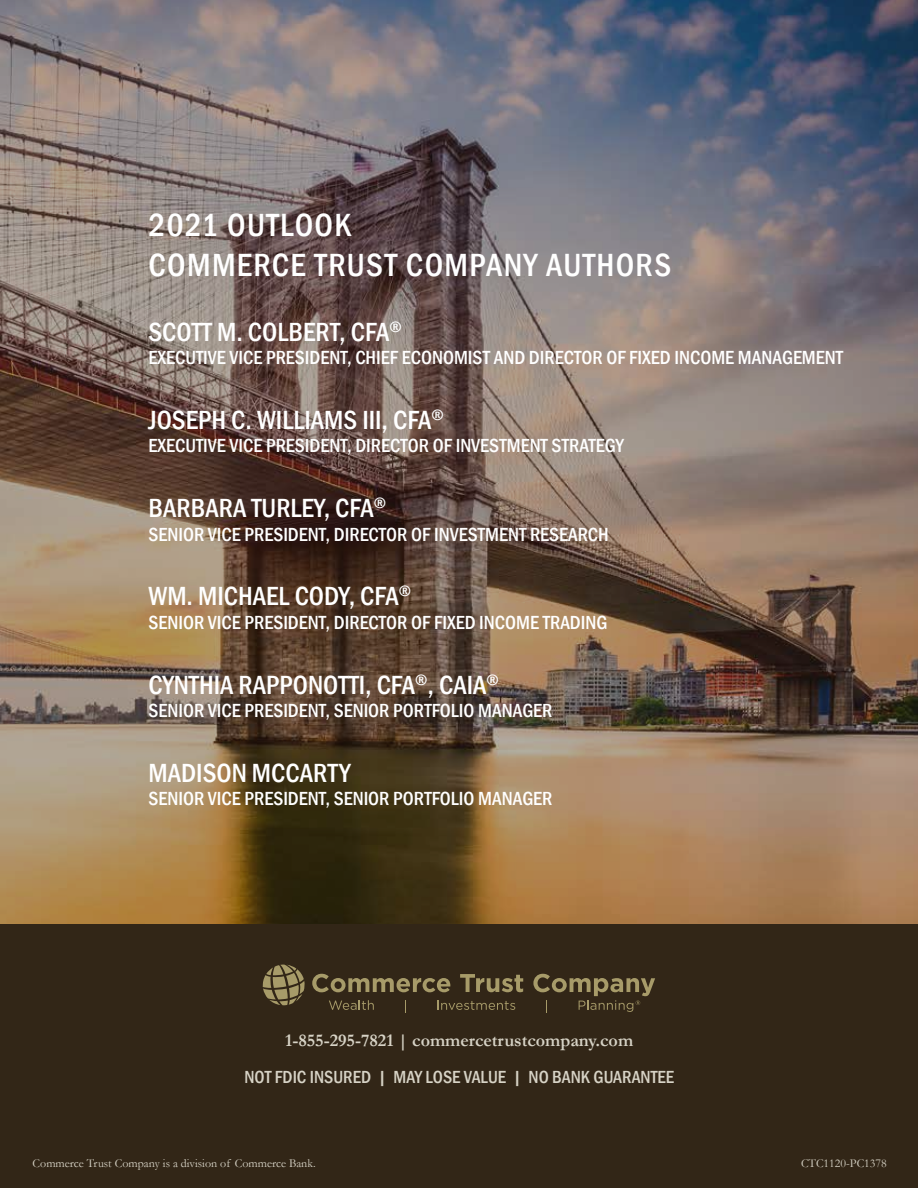
<style>
.page{position:relative;width:918px;height:1188px;background:#fff}
.page>*{position:absolute;margin:0;border:0;box-sizing:border-box;transform-origin:0 0}
.t1{font:500 condensed 33px/39.6px "Franklin Gothic";letter-spacing:.04em;color:#fff}
.t2{font:500 condensed 27px "Franklin Gothic";color:#fff}
.t3{font:500 condensed 19.5px "Franklin Gothic";color:#fff}
.t4{font:500 condensed 18px "Franklin Gothic";color:#d7d3c6}
.t5{font:700 18px "Garamond";color:#d7d3c6}
.t6{font:12px "Garamond";color:#d7d3c6}
</style>
<div class="page">
<img style="left:0;top:0;width:918px;height:924px">
<div style="left:0;top:924px;width:918px;height:264px;background:#322617"></div>
<svg style="left:263px;top:965px;width:42px;height:40px"></svg>
<svg style="left:312px;top:974px;width:138px;height:18px"></svg>
<svg style="left:460px;top:974px;width:63px;height:18px"></svg>
<svg style="left:329px;top:1000px;width:45px;height:10px"></svg>
<svg style="left:405px;top:1000px;width:1px;height:12px"></svg>
<svg style="left:437px;top:1001px;width:78px;height:9px"></svg>
<svg style="left:533px;top:974px;width:122px;height:38px"></svg>
<h1 class="t1" style="left:148px;top:205px;width:524px">2021 OUTLOOK<br>COMMERCE TRUST COMPANY AUTHORS</h1>
<h2 class="t2" style="left:148px;top:314px;width:255px">SCOTT M. COLBERT, CFA<sup>®</sup></h2>
<p class="t3" style="left:148px;top:345px;width:696px">EXECUTIVE VICE PRESIDENT, CHIEF ECONOMIST AND DIRECTOR OF FIXED INCOME MANAGEMENT</p>
<h2 class="t2" style="left:148px;top:402px;width:297px">JOSEPH C. WILLIAMS III, CFA<sup>®</sup></h2>
<p class="t3" style="left:148px;top:433px;width:477px">EXECUTIVE VICE PRESIDENT, DIRECTOR OF INVESTMENT STRATEGY</p>
<h2 class="t2" style="left:148px;top:491px;width:239px">BARBARA TURLEY, CFA<sup>®</sup></h2>
<p class="t3" style="left:148px;top:521px;width:462px">SENIOR VICE PRESIDENT, DIRECTOR OF INVESTMENT RESEARCH</p>
<h2 class="t2" style="left:148px;top:579px;width:264px">WM. MICHAEL CODY, CFA<sup>®</sup></h2>
<p class="t3" style="left:148px;top:610px;width:461px">SENIOR VICE PRESIDENT, DIRECTOR OF FIXED INCOME TRADING</p>
<h2 class="t2" style="left:148px;top:667px;width:352px">CYNTHIA RAPPONOTTI, CFA<sup>®</sup>, CAIA<sup>®</sup></h2>
<p class="t3" style="left:148px;top:698px;width:406px">SENIOR VICE PRESIDENT, SENIOR PORTFOLIO MANAGER</p>
<h2 class="t2" style="left:148px;top:755px;width:204px">MADISON MCCARTY</h2>
<p class="t3" style="left:148px;top:786px;width:406px">SENIOR VICE PRESIDENT, SENIOR PORTFOLIO MANAGER</p>
<p class="t5" style="left:285px;top:1028px;width:349px">1-855-295-7821 | commercetrustcompany.com</p>
<p class="t4" style="left:244px;top:1065px;width:431px">NOT FDIC INSURED | MAY LOSE VALUE | NO BANK GUARANTEE</p>
<p class="t6" style="left:33px;top:1155px;width:285px">Commerce Trust Company is a division of Commerce Bank.</p>
<p class="t6" style="left:801px;top:1155px;width:87px">CTC1120-PC1378</p>
</div>
